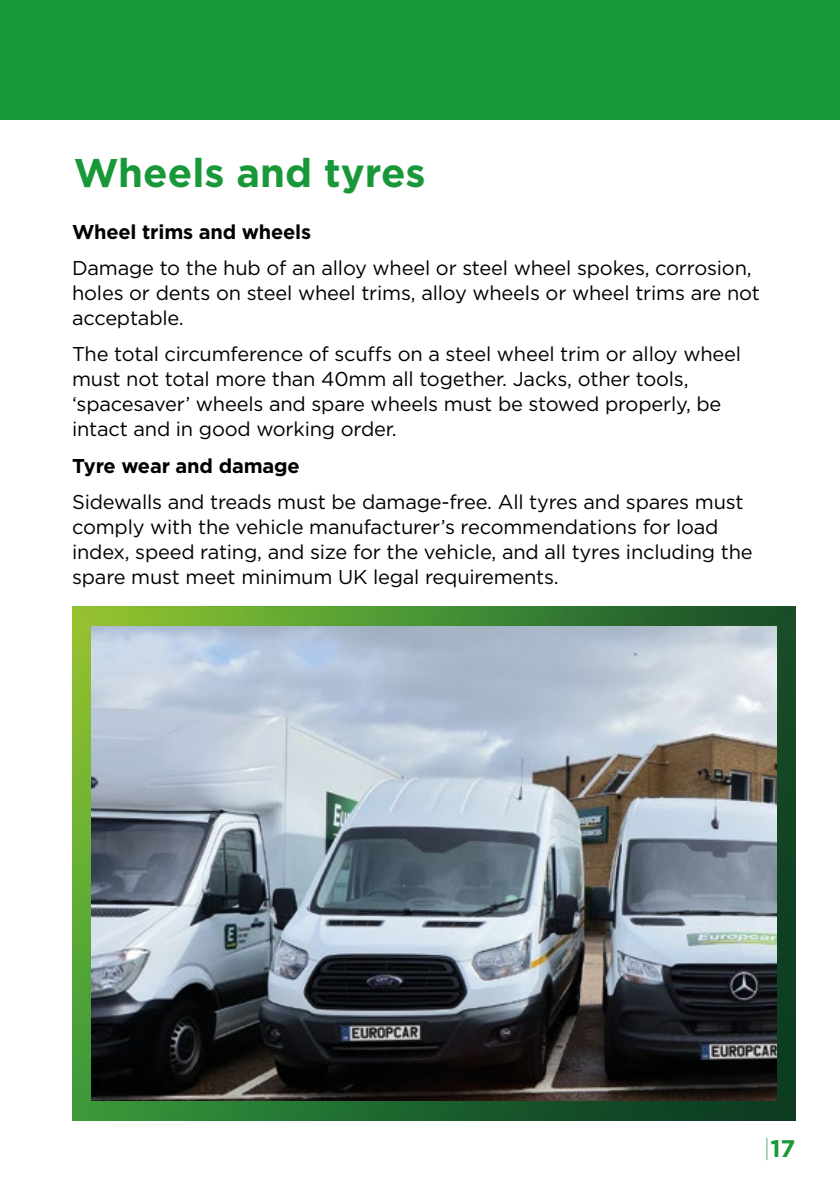
<style>
.page{position:relative;width:840px;height:1191px;background:#fff}
.page>*{position:absolute;margin:0;border:0;box-sizing:border-box;transform-origin:0 0}
.t1{font:700 40px "Gotham";color:#199839}
.t2{font:700 24px "Gotham";color:#199839}
.t3{font:20px/25px "Gotham";letter-spacing:-.01em;color:#000}
.t4{font:700 20px "Gotham";letter-spacing:-.01em;color:#000}
.s1{font-weight:200}
</style>
<div class="page">
<img style="left:72px;top:606px;width:723px;height:514px">
<div style="left:0;top:0;width:839px;height:119px;background:#199839"></div>
<img style="left:91px;top:626px;width:685px;height:474px">
<h1 class="t1" style="left:74px;top:146px;width:353px">Wheels and tyres</h1>
<p class="t4" style="left:72px;top:218px;width:240px">Wheel trims and wheels</p>
<p class="t3" style="left:72px;top:255px;width:689px">Damage to the hub of an alloy wheel or steel wheel spokes, corrosion, holes or dents on steel wheel trims, alloy wheels or wheel trims are not acceptable.</p>
<p class="t3" style="left:72px;top:341px;width:670px">The total circumference of scuffs on a steel wheel trim or alloy wheel must not total more than 40mm all together. Jacks, other tools, ‘spacesaver’ wheels and spare wheels must be stowed properly, be intact and in good working order.</p>
<p class="t4" style="left:72px;top:452px;width:229px">Tyre wear and damage</p>
<p class="t3" style="left:72px;top:489px;width:681px">Sidewalls and treads must be damage-free. All tyres and spares must comply with the vehicle manufacturer’s recommendations for load index, speed rating, and size for the vehicle, and all tyres including the spare must meet minimum UK legal requirements.</p>
<p class="t2" style="left:763px;top:1132px;width:33px"><span class="s1">|</span>17</p>
</div>
